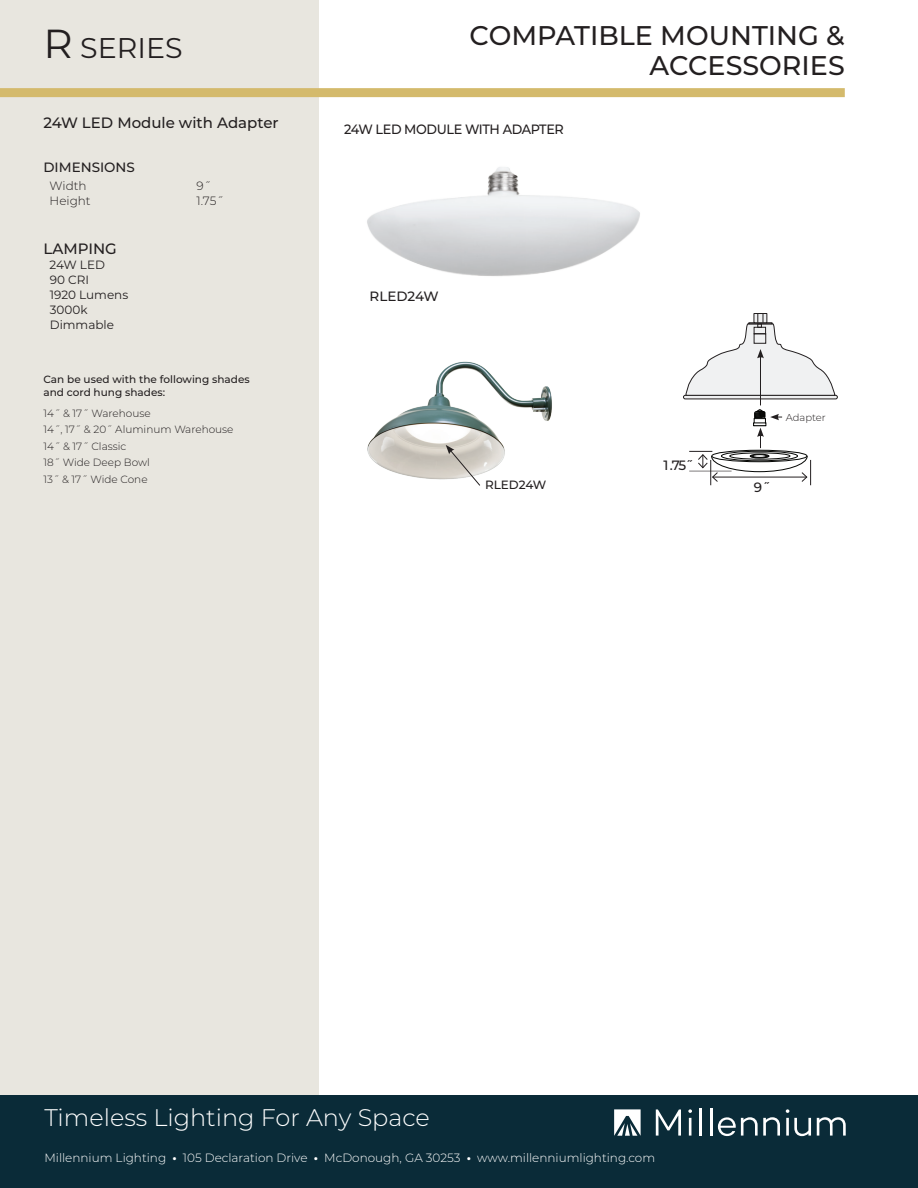
<style>
.page{position:relative;width:918px;height:1188px;background:#fff}
.page>*{position:absolute;margin:0;border:0;box-sizing:border-box;transform-origin:0 0}
.t1{font:28.5px "Montserrat";color:#231f20}
.t2{font:500 27px/30px "Montserrat";color:#231f20;text-align:right}
.t3{font:300 24px "Montserrat";color:#fff}
.t4{font:500 15px "Montserrat";color:#231f20}
.t5{font:500 13.5px "Montserrat";letter-spacing:-.03em;color:#231f20;scale:.95 1}
.t6{font:500 13.5px "Montserrat";color:#231f20}
.t7{font:500 13.5px "Montserrat";letter-spacing:-.005em;color:#231f20}
.t8{font:500 13.5px "Montserrat";letter-spacing:-.03em;color:#231f20}
.t9{font:300 12px "Montserrat";color:#fff}
.t10{font:12px "Montserrat";color:#231f20}
.t11{font:300 12px "Montserrat";color:#231f20}
.t12{font:500 12px "Montserrat";letter-spacing:-.005em;color:#231f20}
.t13{font:300 10.5px "Montserrat";color:#231f20}
.t14{font:500 10.5px/12.6px "Montserrat";color:#231f20}
.t15{font:300 10.05px "Montserrat";color:#231f20}
.s1{font-size:40.5px}
.s2{font-weight:700}
</style>
<div class="page">
<div style="left:0;top:0;width:319px;height:1188px;background:#e8e6df"></div>
<div style="left:0;top:1095px;width:918px;height:93px;background:#0a2b38"></div>
<div style="left:0;top:88px;width:845px;height:9px;background:#d4ba6c"></div>
<svg style="left:656px;top:1109px;width:25px;height:27px"></svg>
<svg style="left:688px;top:1109px;width:4px;height:27px"></svg>
<hr style="left:699px;top:1108px;width:3px;height:28px;background:#fff">
<hr style="left:710px;top:1108px;width:2px;height:28px;background:#fff">
<svg style="left:718px;top:1117px;width:62px;height:19px"></svg>
<svg style="left:786px;top:1109px;width:25px;height:27px"></svg>
<svg style="left:817px;top:1117px;width:29px;height:19px"></svg>
<svg style="left:614px;top:1109px;width:27px;height:27px"></svg>
<img style="left:367px;top:361px;width:185px;height:119px">
<svg style="left:446px;top:445px;width:35px;height:41px"></svg>
<div style="left:683px;top:395px;width:155px;height:4px;border:1px solid #231f20;border-radius:2px"></div>
<div style="left:754px;top:313px;width:13px;height:10px;border:1px solid #231f20"></div>
<hr style="left:760px;top:356px;width:1px;height:49px;background:#231f20">
<svg style="left:685px;top:314px;width:150px;height:82px"></svg>
<svg style="left:689px;top:410px;width:122px;height:75px"></svg>
<img style="left:367px;top:167px;width:273px;height:109px">
<p class="t1" style="left:43px;top:29px;width:141px"><span class="s1">R</span> SERIES</p>
<p class="t2" style="left:470px;top:19px;width:377px">COMPATIBLE MOUNTING &amp;<br>ACCESSORIES</p>
<p class="t4" style="left:43px;top:112px;width:237px">24W LED Module with Adapter</p>
<p class="t6" style="left:43px;top:158px;width:93px">DIMENSIONS</p>
<p class="t11" style="left:50px;top:177px;width:38px">Width</p>
<p class="t11" style="left:196px;top:177px;width:16px">9˝</p>
<p class="t11" style="left:50px;top:192px;width:43px">Height</p>
<p class="t11" style="left:196px;top:192px;width:29px">1.75˝</p>
<p class="t4" style="left:43px;top:239px;width:75px">LAMPING</p>
<p class="t10" style="left:50px;top:257px;width:57px">24W LED</p>
<p class="t10" style="left:50px;top:272px;width:41px">90 CRI</p>
<p class="t10" style="left:50px;top:287px;width:80px">1920 Lumens</p>
<p class="t10" style="left:50px;top:302px;width:39px">3000k</p>
<p class="t10" style="left:50px;top:317px;width:66px">Dimmable</p>
<p class="t14" style="left:43px;top:373px;width:208px">Can be used with the following shades and cord hung shades:</p>
<p class="t13" style="left:43px;top:406px;width:109px">14˝ &amp; 17˝ Warehouse</p>
<p class="t13" style="left:43px;top:423px;width:192px">14˝, 17˝ &amp; 20˝ Aluminum Warehouse</p>
<p class="t13" style="left:43px;top:439px;width:84px">14˝ &amp; 17˝ Classic</p>
<p class="t13" style="left:43px;top:456px;width:108px">18˝ Wide Deep Bowl</p>
<p class="t13" style="left:43px;top:472px;width:106px">13˝ &amp; 17˝ Wide Cone</p>
<p class="t5" style="left:344px;top:120px;width:233px">24W LED MODULE WITH ADAPTER</p>
<p class="t7" style="left:370px;top:287px;width:70px">RLED24W</p>
<p class="t12" style="left:485px;top:476px;width:63px">RLED24W</p>
<p class="t8" style="left:663px;top:455px;width:31px">1 .75˝</p>
<p class="t15" style="left:786px;top:411px;width:42px">Adapter</p>
<p class="t8" style="left:754px;top:477px;width:18px">9˝</p>
<p class="t3" style="left:44px;top:1101px;width:387px">Timeless Lighting For Any Space</p>
<p class="t9" style="left:44px;top:1150px;width:612px">Millennium Lighting <span class="s2">•</span> 105 Declaration Drive <span class="s2">•</span> McDonough, GA 30253 <span class="s2">•</span> www.millenniumlighting.com</p>
</div>
